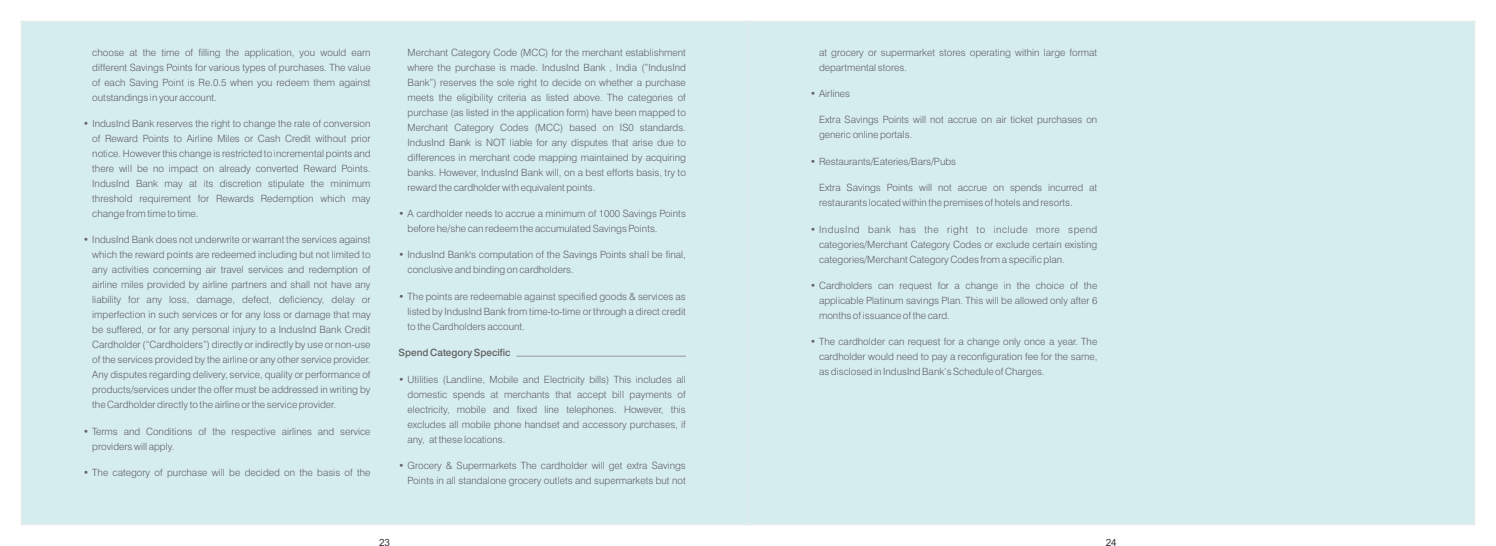
<style>
.page{position:relative;width:1496px;height:546px;background:#fff}
.page>*{position:absolute;margin:0;border:0;box-sizing:border-box;transform-origin:0 0}
.t1{font:300 10px/15px "Swiss 721 BT";color:#616161}
.t2{font:500 10px "Swiss 721 BT";color:#616161}
.t3{font:10px "Arial";color:#383336}
</style>
<div class="page">
<div style="left:21px;top:21px;width:726px;height:504px;background:#d6edf0"></div>
<div style="left:747px;top:21px;width:727px;height:504px;background:#d6edf0"></div>
<hr style="left:516px;top:356px;width:170px;height:1px;background:#969999">
<p class="t1" style="left:92px;top:46px;width:280px">choose at the time of filling the application, you would earn</p>
<p class="t1" style="left:407px;top:46px;width:280px">Merchant Category Code (MCC) for the merchant establishment</p>
<p class="t1" style="left:92px;top:61px;width:280px">different Savings Points for various types of purchases. The value</p>
<p class="t1" style="left:407px;top:61px;width:280px">where the purchase is made. IndusInd Bank , India (”IndusInd</p>
<p class="t1" style="left:92px;top:76px;width:280px">of each Saving Point is Re.0.5 when you redeem them against</p>
<p class="t1" style="left:407px;top:76px;width:280px">Bank”) reserves the sole right to decide on whether a purchase</p>
<p class="t1" style="left:92px;top:91px;width:126px">outstandings in your account.</p>
<p class="t1" style="left:407px;top:91px;width:280px">meets the eligibility criteria as listed above. The categories of purchase (as listed in the application form) have been mapped to</p>
<p class="t1" style="left:83px;top:117px;width:289px">• IndusInd Bank reserves the right to change the rate of conversion</p>
<p class="t1" style="left:407px;top:121px;width:280px">Merchant Category Codes (MCC) based on IS0 standards.</p>
<p class="t1" style="left:92px;top:132px;width:280px">of Reward Points to Airline Miles or Cash Credit without prior</p>
<p class="t1" style="left:407px;top:135px;width:280px">IndusInd Bank is NOT liable for any disputes that arise due to</p>
<p class="t1" style="left:92px;top:147px;width:280px">notice. However this change is restricted to incremental points and</p>
<p class="t1" style="left:407px;top:150px;width:280px">differences in merchant code mapping maintained by acquiring</p>
<p class="t1" style="left:92px;top:162px;width:280px">there will be no impact on already converted Reward Points.</p>
<p class="t1" style="left:407px;top:165px;width:280px">banks. However, IndusInd Bank will, on a best efforts basis, try to</p>
<p class="t1" style="left:92px;top:177px;width:280px">IndusInd Bank may at its discretion stipulate the minimum</p>
<p class="t1" style="left:407px;top:180px;width:189px">reward the cardholder with equivalent points.</p>
<p class="t1" style="left:92px;top:192px;width:280px">threshold requirement for Rewards Redemption which may change from time to time.</p>
<p class="t1" style="left:407px;top:207px;width:280px;text-indent:-9px">• A cardholder needs to accrue a minimum of 1000 Savings Points before he/she can redeem the accumulated Savings Points.</p>
<p class="t1" style="left:83px;top:233px;width:289px;text-align:right">• IndusInd Bank does not underwrite or warrant the services against which the reward points are redeemed including but not limited to</p>
<p class="t1" style="left:398px;top:248px;width:289px">• IndusInd Bank's computation of the Savings Points shall be final,</p>
<p class="t1" style="left:92px;top:263px;width:280px">any activities concerning air travel services and redemption of</p>
<p class="t1" style="left:407px;top:263px;width:168px">conclusive and binding on cardholders.</p>
<p class="t1" style="left:92px;top:278px;width:280px">airline miles provided by airline partners and shall not have any</p>
<p class="t1" style="left:398px;top:290px;width:289px">• The points are redeemable against specified goods &amp; services as</p>
<p class="t1" style="left:92px;top:293px;width:280px">liability for any loss, damage, defect, deficiency, delay or</p>
<p class="t1" style="left:407px;top:304px;width:280px">listed by IndusInd Bank from time-to-time or through a direct credit</p>
<p class="t1" style="left:92px;top:308px;width:280px">imperfection in such services or for any loss or damage that may</p>
<p class="t1" style="left:407px;top:319px;width:119px">to the Cardholders account.</p>
<p class="t1" style="left:92px;top:323px;width:280px">be suffered, or for any personal injury to a IndusInd Bank Credit<br>Cardholder (“Cardholders”) directly or indirectly by use or non-use</p>
<p class="t2" style="left:398px;top:348px;width:113px">Spend Category Specific</p>
<p class="t1" style="left:92px;top:353px;width:280px">of the services provided by the airline or any other service provider.<br>Any disputes regarding delivery, service, quality or performance of</p>
<p class="t1" style="left:398px;top:372px;width:289px">• Utilities (Landline, Mobile and Electricity bills) This includes all</p>
<p class="t1" style="left:92px;top:383px;width:280px">products/services under the offer must be addressed in writing by</p>
<p class="t1" style="left:407px;top:387px;width:280px">domestic spends at merchants that accept bill payments of</p>
<p class="t1" style="left:92px;top:398px;width:245px">the Cardholder directly to the airline or the service provider.</p>
<p class="t1" style="left:407px;top:402px;width:280px">electricity, mobile and fixed line telephones. However, this excludes all mobile phone handset and accessory purchases, if</p>
<p class="t1" style="left:83px;top:424px;width:289px">• Terms and Conditions of the respective airlines and service</p>
<p class="t1" style="left:407px;top:432px;width:99px">any, at these locations.</p>
<p class="t1" style="left:92px;top:439px;width:84px">providers will apply.</p>
<p class="t1" style="left:398px;top:459px;width:289px">• Grocery &amp; Supermarkets The cardholder will get extra Savings</p>
<p class="t1" style="left:83px;top:466px;width:289px">• The category of purchase will be decided on the basis of the</p>
<p class="t1" style="left:407px;top:474px;width:280px">Points in all standalone grocery outlets and supermarkets but not</p>
<p class="t1" style="left:819px;top:46px;width:280px">at grocery or supermarket stores operating within large format departmental stores.</p>
<p class="t1" style="left:810px;top:87px;width:42px">• Airlines</p>
<p class="t1" style="left:819px;top:113px;width:280px">Extra Savings Points will not accrue on air ticket purchases on generic online portals.</p>
<p class="t1" style="left:810px;top:155px;width:148px">• Restaurants/Eateries/Bars/Pubs</p>
<p class="t1" style="left:819px;top:181px;width:280px">Extra Savings Points will not accrue on spends incurred at restaurants located within the premises of hotels and resorts.</p>
<p class="t1" style="left:819px;top:222px;width:280px;text-align:justify;text-indent:-9px">• IndusInd bank has the right to include more spend categories/Merchant Category Codes or exclude certain existing categories/Merchant Category Codes from a specific plan.</p>
<p class="t1" style="left:819px;top:279px;width:280px;text-align:justify;text-indent:-9px">• Cardholders can request for a change in the choice of the applicable Platinum savings Plan. This will be allowed only after 6 months of issuance of the card.</p>
<p class="t1" style="left:819px;top:335px;width:280px;text-align:justify;text-indent:-9px">• The cardholder can request for a change only once a year. The cardholder would need to pay a reconfiguration fee for the same, as disclosed in IndusInd Bank’s Schedule of Charges.</p>
<p class="t3" style="left:379px;top:538px;width:13px">23</p>
<p class="t3" style="left:1105px;top:538px;width:13px">24</p>
</div>
